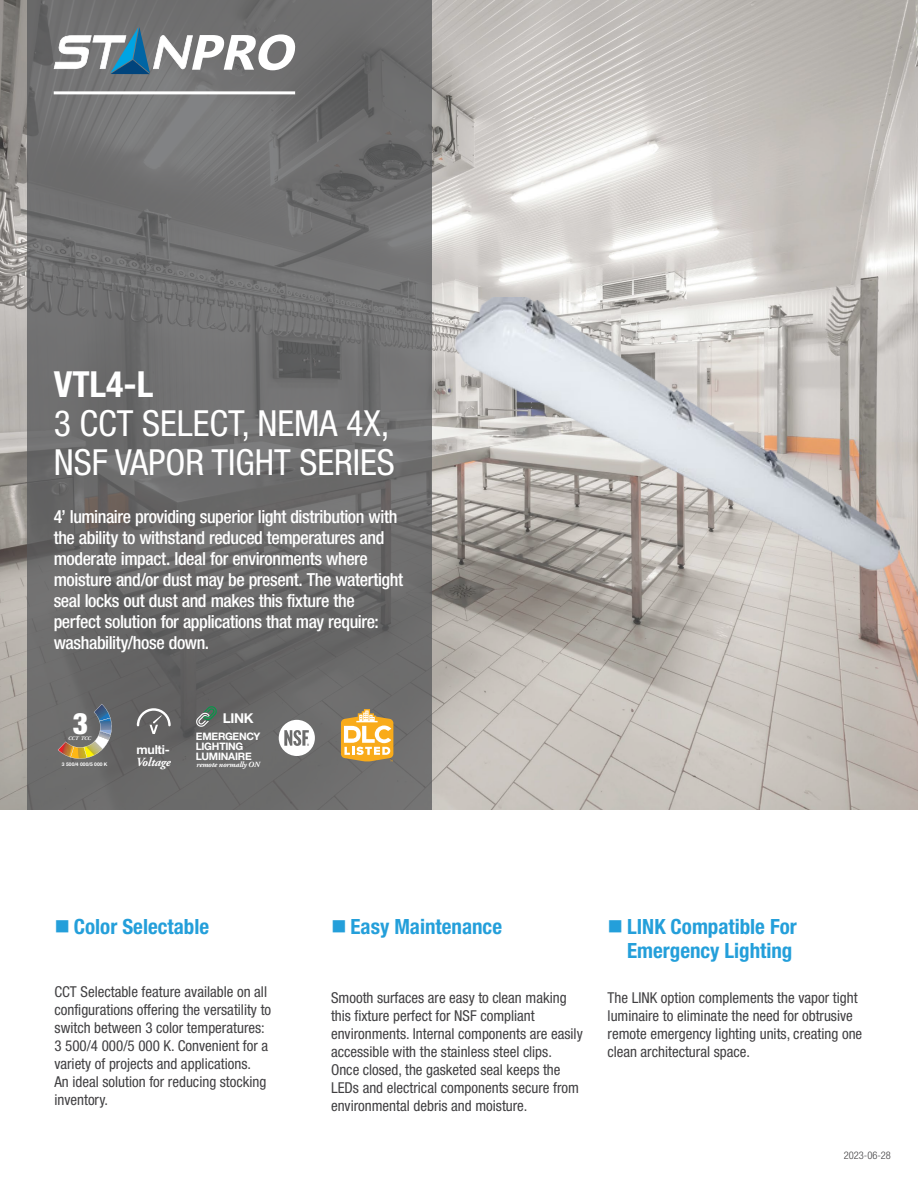
<style>
.page{position:relative;width:918px;height:1188px;background:#fff}
.page>*{position:absolute;margin:0;border:0;box-sizing:border-box;transform-origin:0 0}
.t1{font:condensed 36px/39px "Helvetica Neue";color:#fff}
.t2{font:700 condensed 36px "Helvetica Neue";color:#fff}
.t3{font:900 condensed 29.55px "Helvetica Neue";color:#fff}
.t4{font:700 condensed 21px/24px "Helvetica Neue";color:#249fda}
.t5{font:500 condensed 18px/21px "Helvetica Neue";letter-spacing:-.025em;color:#fff}
.t6{font:condensed 15px/18px "Helvetica Neue";color:#414042}
.t7{font:700 13.5px "Helvetica Neue";color:#fff}
.t8{font:italic 700 12.45px "Adobe Garamond Pro";letter-spacing:-.02em;color:#fff}
.t9{font:700 12.45px "Helvetica Neue";letter-spacing:-.025em;color:#fff}
.t10{font:300 condensed 10.5px "Helvetica Neue";color:#414042}
.t11{font:700 10.35px/9.8px "Helvetica Neue";letter-spacing:-.025em;color:#fff}
.t12{font:italic 700 7.8px "Adobe Garamond Pro";letter-spacing:-.02em;color:#fff}
.t13{font:italic 700 5.4px "Adobe Garamond Pro";letter-spacing:-.02em;color:#fff}
.t14{font:700 4.95px "Helvetica Neue";letter-spacing:.02em;color:#fff}
</style>
<div class="page">
<img style="left:0;top:0;width:918px;height:810px">
<svg style="left:27px;top:0;width:405px;height:810px;background:#6e6d6e"></svg>
<svg style="left:58px;top:704px;width:54px;height:55px;background:#7f7c70"></svg>
<svg style="left:136px;top:707px;width:36px;height:27px"></svg>
<svg style="left:196px;top:706px;width:21px;height:21px"></svg>
<svg style="left:279px;top:720px;width:36px;height:36px"></svg>
<svg style="left:341px;top:709px;width:52px;height:53px"></svg>
<svg style="left:54px;top:27px;width:241px;height:47px"></svg>
<img style="left:446px;top:297px;width:464px;height:282px">
<hr style="left:54px;top:91px;width:241px;height:3px;background:#fff">
<h1 class="t2" style="left:54px;top:362px;width:101px">VTL4-L</h1>
<h1 class="t1" style="left:54px;top:403px;width:343px">3 CCT SELECT, NEMA 4X,<br>NSF VAPOR TIGHT SERIES</h1>
<p class="t5" style="left:54px;top:506px;width:351px">4’ luminaire providing superior light distribution with the ability to withstand reduced temperatures and moderate impact. Ideal for environments where moisture and/or dust may be present. The watertight seal locks out dust and makes this fixture the perfect solution for applications that may require: washability/hose down.</p>
<h2 class="t3" style="left:73px;top:705px;width:17px">3</h2>
<p class="t13" style="left:68px;top:735px;width:24px">CCT TCC</p>
<p class="t14" style="left:62px;top:761px;width:47px">3 500/4 000/5 000 K</p>
<p class="t9" style="left:137px;top:742px;width:35px">multi-</p>
<p class="t8" style="left:136px;top:755px;width:37px">Voltage</p>
<p class="t7" style="left:223px;top:710px;width:32px">LINK</p>
<p class="t11" style="left:196px;top:731px;width:66px">EMERGENCY<br>LIGHTING<br>LUMINAIRE</p>
<p class="t12" style="left:197px;top:760px;width:65px">remote normally ON</p>
<h3 class="t4" style="left:74px;top:915px;width:137px">Color Selectable</h3>
<p class="t6" style="left:54px;top:983px;width:218px">CCT Selectable feature available on all configurations offering the versatility to switch between 3 color temperatures:<br>3 500/4 000/5 000 K. Convenient for a variety of projects and applications.<br>An ideal solution for reducing stocking inventory.</p>
<h3 class="t4" style="left:351px;top:915px;width:153px">Easy Maintenance</h3>
<p class="t6" style="left:331px;top:989px;width:253px">Smooth surfaces are easy to clean making this fixture perfect for NSF compliant environments. Internal components are easily accessible with the stainless steel clips.<br>Once closed, the gasketed seal keeps the LEDs and electrical components secure from environmental debris and moisture.</p>
<h3 class="t4" style="left:627px;top:915px;width:171px">LINK Compatible For<br>Emergency Lighting</h3>
<p class="t6" style="left:608px;top:989px;width:256px">The LINK option complements the vapor tight luminaire to eliminate the need for obtrusive remote emergency lighting units, creating one clean architectural space.</p>
<p class="t10" style="left:844px;top:1149px;width:49px">2023-06-28</p>
</div>
